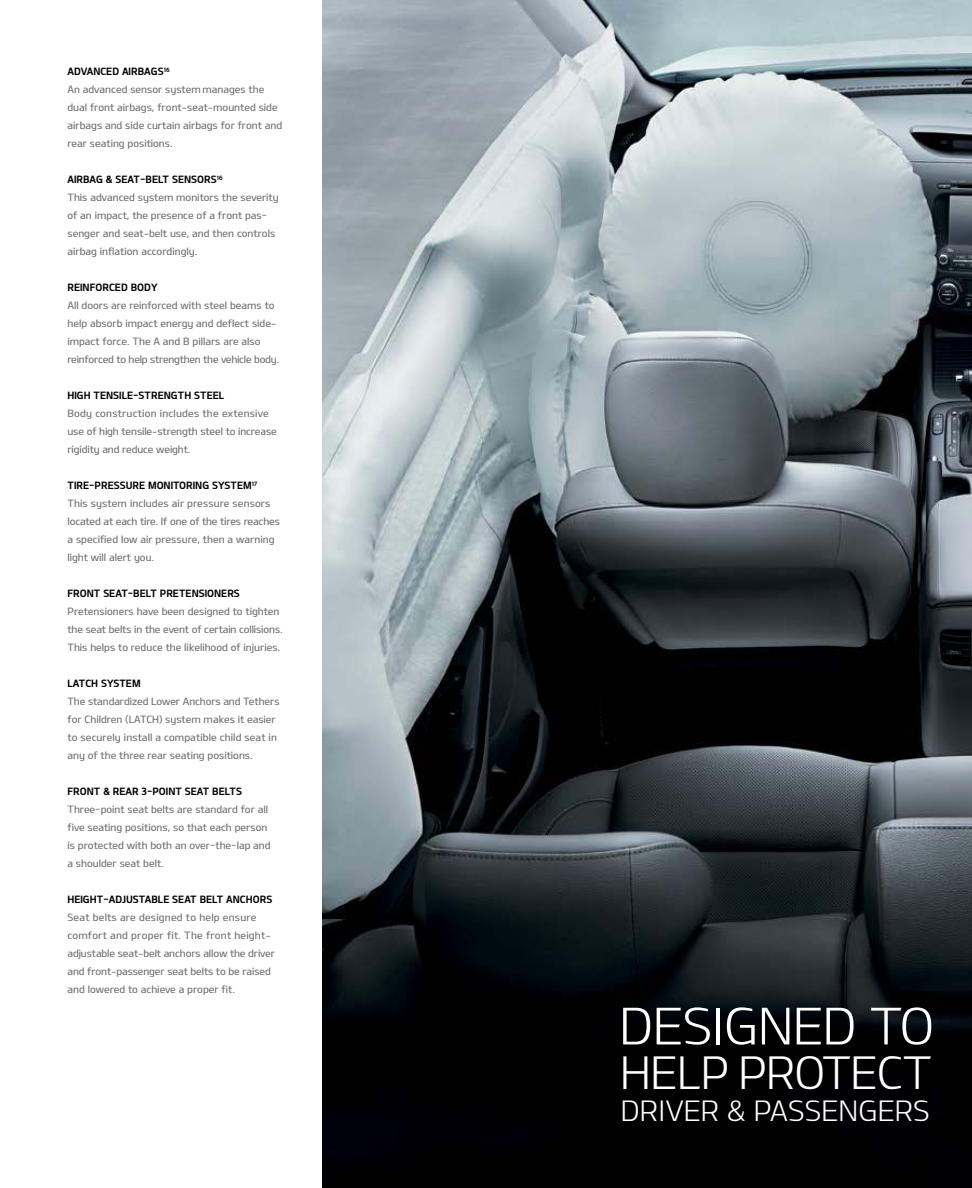
<style>
.page{position:relative;width:972px;height:1188px;background:#fff}
.page>*{position:absolute;margin:0;border:0;box-sizing:border-box;transform-origin:0 0}
.t1{font:50.4px "KIAOTFL";letter-spacing:-.01em;color:#fff}
.t2{font:44.85px "KIAOTFL";letter-spacing:-.01em;color:#fff}
.t3{font:28.2px "KIAOTFL";color:#fff}
.t4{font:10.2px/18px "KIAOTFM";color:#6d6f71}
.t5{font:10.2px "KIAOTFB";color:#000}
</style>
<div class="page">
<img style="left:322px;top:0;width:650px;height:1188px">
<p class="t5" style="left:68px;top:65px;width:104px">ADVANCED AIRBAGS<sup>16</sup></p>
<p class="t4" style="left:67px;top:80px;width:216px">An advanced sensor system manages the dual front airbags, front-seat-mounted side airbags and side curtain airbags for front and rear seating positions.</p>
<p class="t5" style="left:67px;top:173px;width:157px">AIRBAG &amp; SEAT-BELT SENSORS<sup>16</sup></p>
<p class="t4" style="left:68px;top:188px;width:213px">This advanced system monitors the severity of an impact, the presence of a front pas&shy;senger and seat-belt use, and then controls airbag inflation accordingly.</p>
<p class="t5" style="left:68px;top:281px;width:92px">REINFORCED BODY</p>
<p class="t4" style="left:68px;top:296px;width:213px">All doors are reinforced with steel beams to help absorb impact energy and deflect side&shy;impact force. The A and B pillars are also reinforced to help strengthen the vehicle body.</p>
<p class="t5" style="left:68px;top:389px;width:158px">HIGH TENSILE-STRENGTH STEEL</p>
<p class="t4" style="left:68px;top:404px;width:211px">Body construction includes the extensive use of high tensile-strength steel to increase rigidity and reduce weight.</p>
<p class="t5" style="left:68px;top:479px;width:191px">TIRE-PRESSURE MONITORING SYSTEM<sup>17</sup></p>
<p class="t4" style="left:68px;top:494px;width:214px">This system includes air pressure sensors located at each tire. If one of the tires reaches a specified low air pressure, then a warning light will alert you.</p>
<p class="t5" style="left:68px;top:587px;width:174px">FRONT SEAT-BELT PRETENSIONERS</p>
<p class="t4" style="left:68px;top:602px;width:217px">Pretensioners have been designed to tighten the seat belts in the event of certain collisions.<br>This helps to reduce the likelihood of injuries.</p>
<p class="t5" style="left:68px;top:677px;width:75px">LATCH SYSTEM</p>
<p class="t4" style="left:68px;top:692px;width:214px">The standardized lower Anchors and Tethers for Children (lATCH) system makes it easier to securely install a compatible child seat in any of the three rear seating positions.</p>
<p class="t5" style="left:68px;top:785px;width:176px">FRONT &amp; REAR 3-POINT SEAT BELTS</p>
<p class="t4" style="left:68px;top:800px;width:205px">Three-point seat belts are standard for all five seating positions, so that each person is protected with both an over-the-lap and a shoulder seat belt.</p>
<p class="t5" style="left:68px;top:893px;width:206px">HEIGHT-ADJUSTABLE SEAT BELT ANCHORS</p>
<p class="t4" style="left:68px;top:908px;width:209px">Seat belts are designed to help ensure comfort and proper fit. The front height&shy;adjustable seat-belt anchors allow the driver and front-passenger seat belts to be raised and lowered to achieve a proper fit.</p>
<h1 class="t1" style="left:619px;top:994px;width:316px">DESIGNED TO</h1>
<h2 class="t2" style="left:620px;top:1044px;width:313px">HELP PROTECT</h2>
<h3 class="t3" style="left:621px;top:1092px;width:310px">DRIVER &amp; PASSENGERS</h3>
</div>
